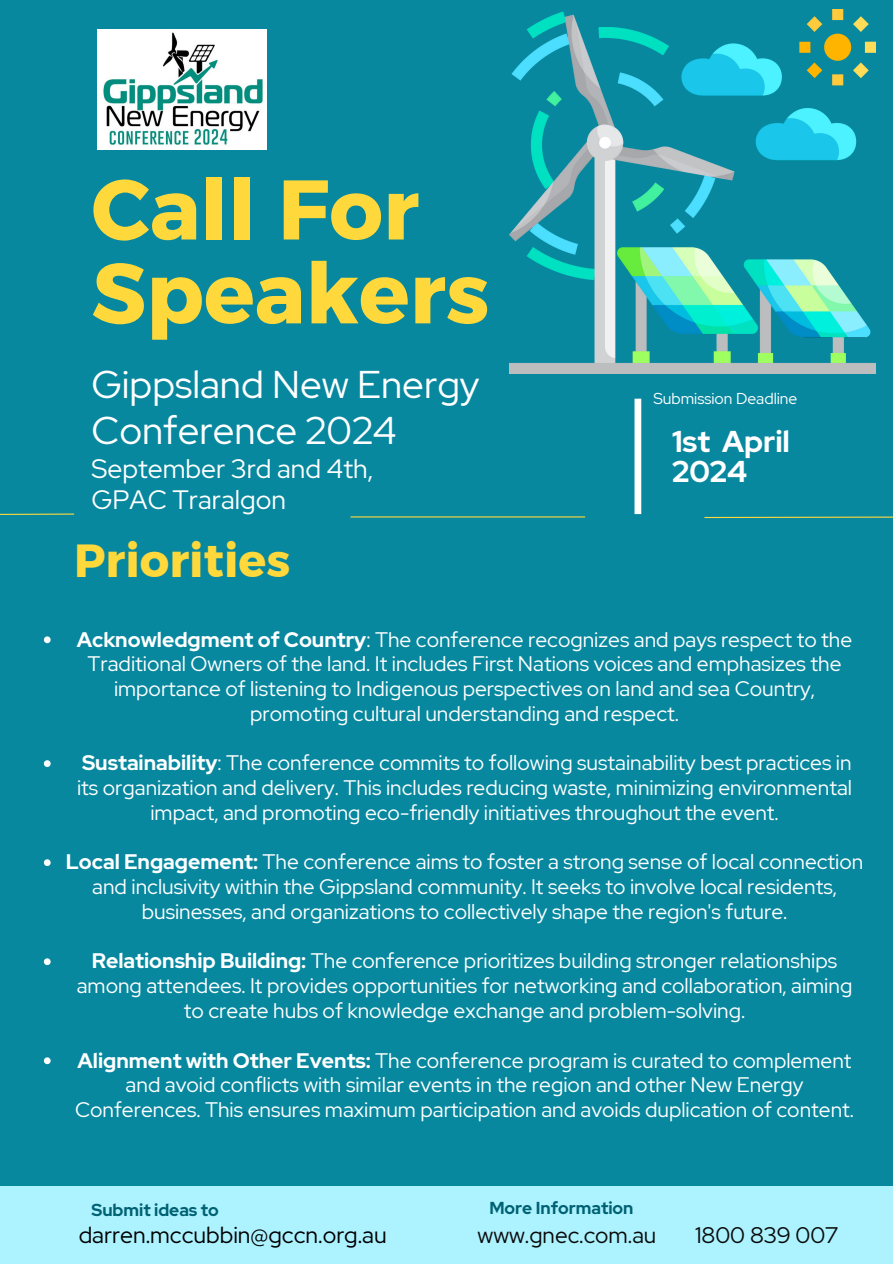
<style>
.page{position:relative;width:893px;height:1264px;background:#fff}
.page>*{position:absolute;margin:0;border:0;box-sizing:border-box;transform-origin:0 0}
.t1{font:84.3px/83.8px "Kief Montaser Bold";color:#ffd83c}
.t2{font:46.2px "Kief Montaser Bold";color:#ffd83c}
.t3{font:38.55px/46.2px "Red Hat Display";color:#fff}
.t4{font:700 30px/29.8px "Red Hat Display";color:#fff}
.t5{font:26.55px/31.5px "Red Hat Display";color:#fff}
.t6{font:22.95px "Red Hat Display";color:#000}
.t7{font:22.5px "Red Hat Display";color:#0a0a0a}
.t8{font:21px/24.8px "Red Hat Display";color:#fff;text-align:center}
.t9{font:700 17.25px "Red Hat Display";color:#006172}
.t10{font:15.75px "Red Hat Display";color:#fff}
.s1{font-weight:700}
</style>
<div class="page">
<div style="left:0;top:0;width:892px;height:1263px;background:#07889f"></div>
<div style="left:634px;top:398px;width:7px;height:116px;background:#fff"></div>
<div style="left:0;top:1186px;width:892px;height:77px;background:#acf2ff"></div>
<svg style="left:0;top:513px;width:75px;height:2px"></svg>
<img style="left:509px;top:9px;width:366px;height:365px">
<hr style="left:350px;top:516px;width:235px;height:1px;background:#ffd83c">
<svg style="left:704px;top:516px;width:188px;height:2px"></svg>
<img style="left:98px;top:29px;width:168px;height:121px">
<svg style="left:44px;top:636px;width:7px;height:7px"></svg>
<svg style="left:44px;top:760px;width:7px;height:7px"></svg>
<svg style="left:44px;top:859px;width:7px;height:7px"></svg>
<svg style="left:44px;top:958px;width:7px;height:7px"></svg>
<svg style="left:44px;top:1057px;width:7px;height:7px"></svg>
<p class="t1" style="left:91px;top:167px;width:399px">Call For<br>Speakers</p>
<p class="t3" style="left:91px;top:361px;width:389px">Gippsland New Energy<br>Conference 2024</p>
<p class="t5" style="left:91px;top:452px;width:283px">September 3rd and 4th,<br>GPAC Traralgon</p>
<p class="t2" style="left:74px;top:532px;width:218px">Priorities</p>
<h3 class="t10" style="left:653px;top:388px;width:146px">Submission Deadline</h3>
<p class="t4" style="left:672px;top:426px;width:119px">1st April<br>2024</p>
<p class="t8" style="left:77px;top:626px;width:776px"><span class="s1">Acknowledgment of Country</span>: The conference recognizes and pays respect to the Traditional Owners of the land. It includes First Nations voices and emphasizes the importance of listening to Indigenous perspectives on land and sea Country, promoting cultural understanding and respect.</p>
<p class="t8" style="left:77px;top:750px;width:776px"><span class="s1">Sustainability</span>: The conference commits to following sustainability best practices in its organization and delivery. This includes reducing waste, minimizing environmental impact, and promoting eco-friendly initiatives throughout the event.</p>
<p class="t8" style="left:66px;top:849px;width:799px"><span class="s1">Local Engagement:</span> The conference aims to foster a strong sense of local connection and inclusivity within the Gippsland community. It seeks to involve local residents, businesses, and organizations to collectively shape the region's future.</p>
<h6 class="t8" style="left:77px;top:948px;width:777px"><span class="s1">Relationship Building:</span> The conference prioritizes building stronger relationships among attendees. It provides opportunities for networking and collaboration, aiming to create hubs of knowledge exchange and problem-solving.</h6>
<h5 class="t8" style="left:75px;top:1047px;width:780px"><span class="s1">Alignment with Other Events:</span> The conference program is curated to complement and avoid conflicts with similar events in the region and other New Energy<br>Conferences. This ensures maximum participation and avoids duplication of content.</h5>
<h5 class="t9" style="left:91px;top:1198px;width:129px">Submit ideas to</h5>
<h6 class="t6" style="left:79px;top:1219px;width:309px">darren.mccubbin@gccn.org.au</h6>
<h2 class="t9" style="left:489px;top:1195px;width:145px">More Information</h2>
<h4 class="t7" style="left:477px;top:1220px;width:180px">www.gnec.com.au</h4>
<h4 class="t7" style="left:695px;top:1220px;width:144px">1800 839 007</h4>
</div>
